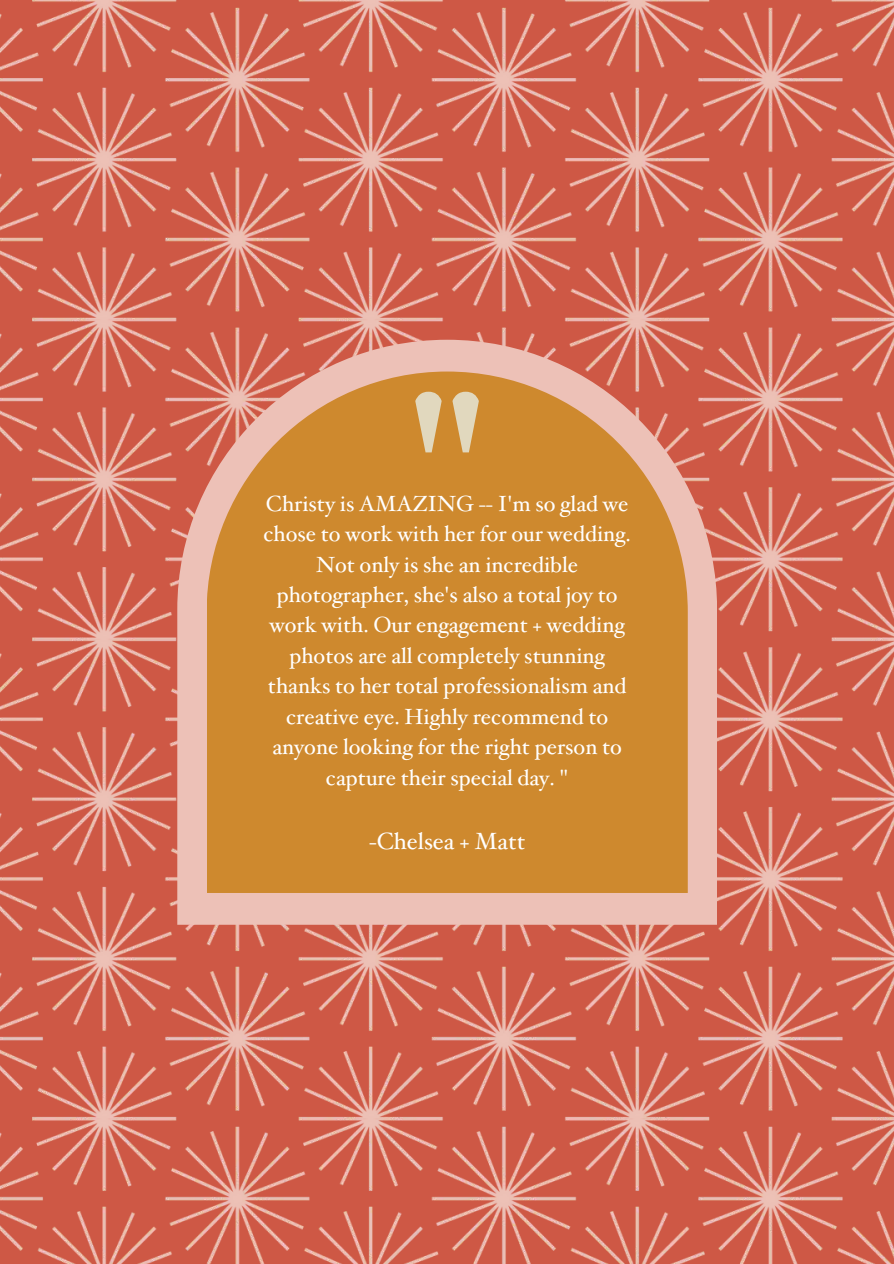
<style>
.page{position:relative;width:894px;height:1264px;background:#fff}
.page>*{position:absolute;margin:0;border:0;box-sizing:border-box;transform-origin:0 0}
.t1{font:309.45px "PT Serif";color:#e1d8be}
.t2{font:23.4px "Hoefler Text";color:#fff}
.t3{font:21.9px/30.5px "Hoefler Text";color:#fff;text-align:center}
</style>
<div class="page">
<img style="left:0;top:0;width:893px;height:1263px">
<svg style="left:177px;top:340px;width:539px;height:584px;background:#e4a497"></svg>
<svg style="left:206px;top:371px;width:481px;height:522px;background:#d08b38"></svg>
<p class="t1" style="left:388px;top:298px;width:119px">"</p>
<p class="t3" style="left:263px;top:489px;width:369px">Christy is AMAZING -- I'm so glad we chose to work with her for our wedding.<br>Not only is she an incredible photographer, she's also a total joy to work with. Our engagement + wedding photos are all completely stunning thanks to her total professionalism and creative eye. Highly recommend to anyone looking for the right person to capture their special day. "</p>
<p class="t2" style="left:369px;top:827px;width:158px">-Chelsea + Matt</p>
</div>
